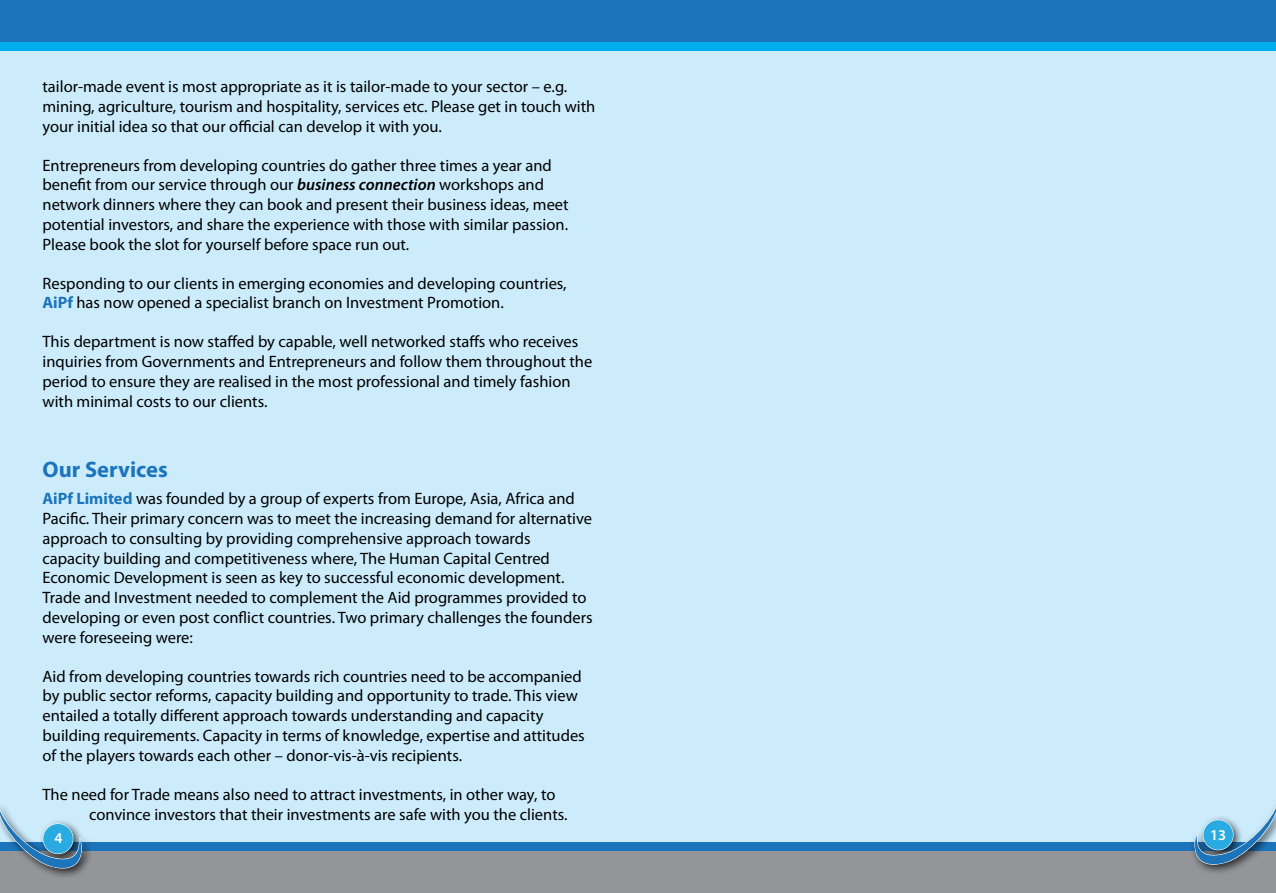
<style>
.page{position:relative;width:1276px;height:893px;background:#ccecfc}
.page>*{position:absolute;margin:0;border:0;box-sizing:border-box;transform-origin:0 0}
.t1{font:700 22.5px "Myriad Pro";color:#1c75bc}
.t2{font:16.5px/19.8px "Myriad Pro";color:#000}
.t3{font:600 15px "Myriad Pro";color:#fff}
.s1{font-weight:600;font-style:italic}
.s2{font-weight:700;color:#1c75bc}
</style>
<div class="page">
<div style="left:0;top:0;width:1276px;height:43px;background:#1c75bc"></div>
<div style="left:0;top:43px;width:1276px;height:8px;background:#00aeef"></div>
<div style="left:0;top:850px;width:1276px;height:43px;background:#939598"></div>
<div style="left:0;top:842px;width:1276px;height:8px;background:#1c75bc"></div>
<div style="left:1189px;top:796px;width:87px;height:78px;background:#000;opacity:.75"></div>
<svg style="left:1192px;top:801px;width:84px;height:68px"></svg>
<div style="left:0;top:799px;width:91px;height:79px;background:#000;opacity:.75"></div>
<svg style="left:0;top:805px;width:84px;height:68px"></svg>
<p class="t2" style="left:43px;top:76px;width:554px">tailor-made event is most appropriate as it is tailor-made to your sector – e.g. mining, agriculture, tourism and hospitality, services etc. Please get in touch with your initial idea so that our official can develop it with you.</p>
<p class="t2" style="left:43px;top:155px;width:527px">Entrepreneurs from developing countries do gather three times a year and benefit from our service through our <span class="s1">business connection</span> workshops and network dinners where they can book and present their business ideas, meet potential investors, and share the experience with those with similar passion.<br>Please book the slot for yourself before space run out.</p>
<p class="t2" style="left:43px;top:273px;width:526px">Responding to our clients in emerging economies and developing countries,<br><span class="s2">AiPf</span> has now opened a specialist branch on Investment Promotion.</p>
<p class="t2" style="left:43px;top:332px;width:551px">This department is now staffed by capable, well networked staffs who receives inquiries from Governments and Entrepreneurs and follow them throughout the period to ensure they are realised in the most professional and timely fashion with minimal costs to our clients.</p>
<h1 class="t1" style="left:43px;top:455px;width:127px">Our Services</h1>
<p class="t2" style="left:43px;top:488px;width:551px"><span class="s2">AiPf Limited</span> was founded by a group of experts from Europe, Asia, Africa and Pacific. Their primary concern was to meet the increasing demand for alternative approach to consulting by providing comprehensive approach towards<br>capacity building and competitiveness where, The Human Capital Centred Economic Development is seen as key to successful economic development.<br>Trade and Investment needed to complement the Aid programmes provided to developing or even post conflict countries. Two primary challenges the founders were foreseeing were:</p>
<p class="t2" style="left:43px;top:666px;width:544px">Aid from developing countries towards rich countries need to be accompanied by public sector reforms, capacity building and opportunity to trade. This view entailed a totally different approach towards understanding and capacity building requirements. Capacity in terms of knowledge, expertise and attitudes of the players towards each other – donor-vis-à-vis recipients.</p>
<p class="t2" style="left:89px;top:784px;width:480px;text-indent:-46px">The need for Trade means also need to attract investments, in other way, to convince investors that their investments are safe with you the clients.</p>
<p class="t3" style="left:54px;top:829px;width:10px">4</p>
<p class="t3" style="left:1210px;top:825px;width:18px">13</p>
</div>
